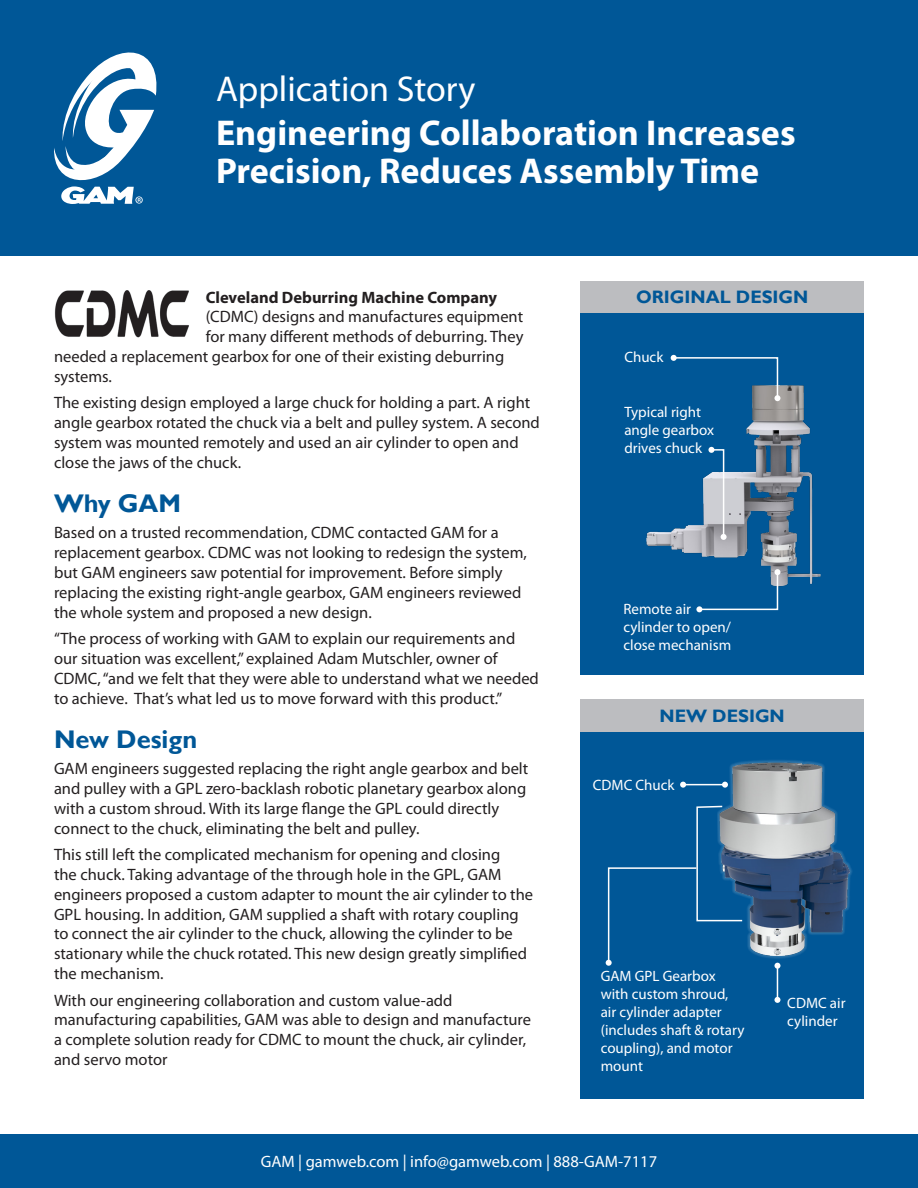
<style>
.page{position:relative;width:918px;height:1188px;background:#fff}
.page>*{position:absolute;margin:0;border:0;box-sizing:border-box;transform-origin:0 0}
.Page_Header{font:700 36px/37.5px "Myriad Pro";color:#fff}
.Page_Header-2{font:36px "Myriad Pro";color:#fff}
.Sub_Header{font:700 25.5px "Gill Sans";color:#005797}
.Image_Heading{font:700 18px "Gill Sans";color:#005797}
.t1{font:16.5px/19.8px "Myriad Pro";color:#231f20}
.t2{font:16.5px "Myriad Pro";color:#fff}
.t3{font:700 16.5px "Myriad Pro";color:#231f20}
.Call-out{font:15px/18px "Myriad Pro";color:#fff}
</style>
<div class="page">
<div style="left:0;top:0;width:918px;height:256px;background:#005797"></div>
<svg style="left:54px;top:53px;width:102px;height:151px"></svg>
<div style="left:0;top:1134px;width:918px;height:54px;background:#005797"></div>
<img style="left:54px;top:290px;width:135px;height:48px">
<div style="left:580px;top:313px;width:284px;height:362px;background:#005797"></div>
<img style="left:646px;top:385px;width:175px;height:202px">
<svg style="left:696px;top:569px;width:84px;height:43px"></svg>
<svg style="left:708px;top:447px;width:19px;height:93px"></svg>
<div style="left:580px;top:281px;width:284px;height:32px;background:#bcbdc0"></div>
<div style="left:580px;top:731px;width:284px;height:368px;background:#005797"></div>
<div style="left:717px;top:759px;width:136px;height:200px;background:#fff;opacity:.44"></div>
<img style="left:720px;top:762px;width:129px;height:193px">
<div style="left:580px;top:699px;width:284px;height:32px;background:#bcbdc0"></div>
<svg style="left:671px;top:355px;width:109px;height:46px"></svg>
<hr style="left:683px;top:784px;width:42px;height:1px;background:#fff">
<svg style="left:722px;top:782px;width:6px;height:6px"></svg>
<svg style="left:680px;top:782px;width:6px;height:6px"></svg>
<hr style="left:777px;top:966px;width:1px;height:34px;background:#fff">
<svg style="left:774px;top:963px;width:6px;height:6px"></svg>
<svg style="left:774px;top:997px;width:6px;height:6px"></svg>
<svg style="left:606px;top:805px;width:138px;height:161px"></svg>
<p class="Page_Header-2" style="left:216px;top:67px;width:261px">Application Story</p>
<p class="Page_Header" style="left:216px;top:113px;width:581px">Engineering Collaboration Increases<br>Precision, Reduces Assembly Time</p>
<p class="t3" style="left:206px;top:286px;width:293px">Cleveland Deburring Machine Company</p>
<p class="t1" style="left:206px;top:307px;width:319px">(CDMC) designs and manufactures equipment</p>
<p class="t1" style="left:206px;top:327px;width:319px">for many different methods of deburring. They</p>
<p class="t1" style="left:54px;top:346px;width:452px">needed a replacement gearbox for one of their existing deburring</p>
<p class="t1" style="left:54px;top:366px;width:59px">systems.</p>
<p class="t1" style="left:54px;top:393px;width:487px">The existing design employed a large chuck for holding a part. A right angle gearbox rotated the chuck via a belt and pulley system. A second system was mounted remotely and used an air cylinder to open and close the jaws of the chuck.</p>
<p class="Sub_Header" style="left:54px;top:488px;width:129px">Why GAM</p>
<p class="t1" style="left:54px;top:523px;width:475px">Based on a trusted recommendation, CDMC contacted GAM for a replacement gearbox. CDMC was not looking to redesign the system, but GAM engineers saw potential for improvement. Before simply replacing the existing right-angle gearbox, GAM engineers reviewed the whole system and proposed a new design.</p>
<p class="t1" style="left:54px;top:628px;width:486px">“The process of working with GAM to explain our requirements and our situation was excellent,” explained Adam Mutschler, owner of CDMC, “and we felt that they were able to understand what we needed to achieve. That’s what led us to move forward with this product.”</p>
<p class="Sub_Header" style="left:54px;top:724px;width:145px">New Design</p>
<p class="t1" style="left:54px;top:759px;width:476px">GAM engineers suggested replacing the right angle gearbox and belt and pulley with a GPL zero-backlash robotic planetary gearbox along with a custom shroud. With its large flange the GPL could directly connect to the chuck, eliminating the belt and pulley.</p>
<p class="t1" style="left:54px;top:844px;width:481px">This still left the complicated mechanism for opening and closing<br>the chuck. Taking advantage of the through hole in the GPL, GAM engineers proposed a custom adapter to mount the air cylinder to the GPL housing. In addition, GAM supplied a shaft with rotary coupling to connect the air cylinder to the chuck, allowing the cylinder to be stationary while the chuck rotated. This new design greatly simplified the mechanism.</p>
<p class="t1" style="left:54px;top:990px;width:479px">With our engineering collaboration and custom value-add manufacturing capabilities, GAM was able to design and manufacture a complete solution ready for CDMC to mount the chuck, air cylinder, and servo motor</p>
<p class="Image_Heading" style="left:636px;top:286px;width:174px">ORIGINAL DESIGN</p>
<p class="Call-out" style="left:624px;top:348px;width:41px">Chuck</p>
<p class="Call-out" style="left:624px;top:403px;width:91px">Typical right angle gearbox drives chuck</p>
<p class="Call-out" style="left:623px;top:600px;width:109px">Remote air cylinder to open/ close mechanism</p>
<p class="Image_Heading" style="left:660px;top:705px;width:127px">NEW DESIGN</p>
<p class="Call-out" style="left:593px;top:776px;width:83px">CDMC Chuck</p>
<p class="Call-out" style="left:601px;top:967px;width:145px">GAM GPL Gearbox with custom shroud, air cylinder adapter (includes shaft &amp; rotary coupling), and motor mount</p>
<p class="Call-out" style="left:787px;top:994px;width:60px">CDMC air cylinder</p>
<p class="t2" style="left:261px;top:1151px;width:398px">GAM | gamweb.com | info@gamweb.com | 888-GAM-7117</p>
</div>
